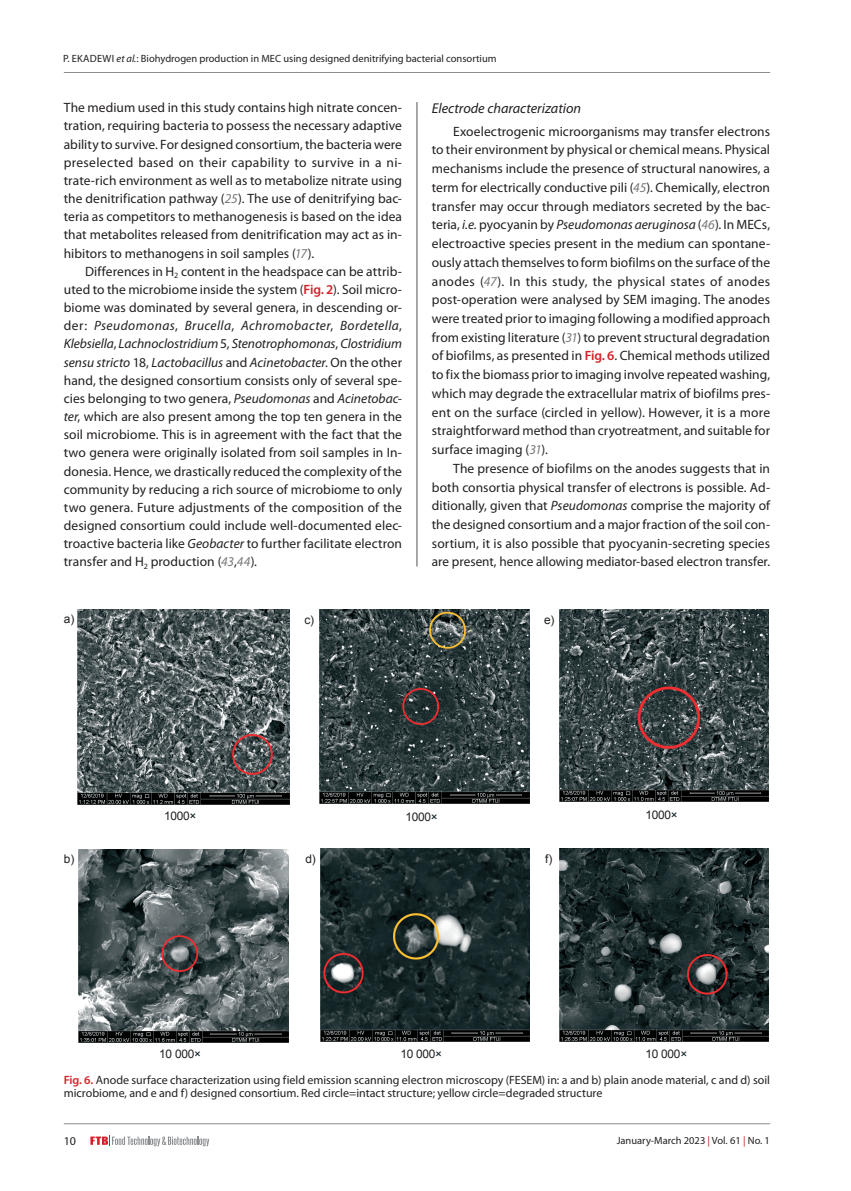
<style>
.page{position:relative;width:851px;height:1191px;background:#fff}
.page>*{position:absolute;margin:0;border:0;box-sizing:border-box;transform-origin:0 0}
.Podnaslov_2{font:italic 14.25px "Myriad Pro";color:#231f20}
.OSNOVNI_TXT{font:13.5px/18.1px "Myriad Pro";color:#231f20;text-align:justify}
.Slike_i_Tablice{font:12px/13.5px "Myriad Pro";color:#231f20}
.t1{font:11.85px "Arial";letter-spacing:-.02em;color:#231f20}
.t2{font:10.5px "Myriad Pro";color:#231f20}
.s1{font-style:italic}
.s2{font-style:italic;color:#76787b}
.s3{font-weight:600;color:#d1232a}
.s4{color:#152529}
.s5{color:#c31f24}
</style>
<div class="page">
<hr style="left:64px;top:72px;width:706px;height:1px;background:#8a8c8f">
<hr style="left:64px;top:1123px;width:706px;height:1px;background:#8a8c8f">
<svg style="left:90px;top:1135px;width:119px;height:11px"></svg>
<hr style="left:416px;top:102px;width:1px;height:464px;background:#8a8c8f">
<img style="left:78px;top:609px;width:212px;height:195px">
<img style="left:78px;top:849px;width:211px;height:193px">
<img style="left:319px;top:609px;width:210px;height:194px">
<img style="left:320px;top:849px;width:209px;height:192px">
<img style="left:560px;top:610px;width:208px;height:192px">
<img style="left:559px;top:849px;width:209px;height:192px">
<p class="t2" style="left:63px;top:52px;width:434px">P. EKADEWI <span class="s1">et al.</span>: Biohydrogen production in MEC using designed denitrifying bacterial consortium</p>
<p class="OSNOVNI_TXT" style="left:64px;top:98px;width:340px">The medium used in this study contains high nitrate concen&shy;tration, requiring bacteria to possess the necessary adaptive ability to survive. For designed consortium, the bacteria were preselected based on their capability to survive in a ni&shy;trate-rich environment as well as to metabolize nitrate using the denitrification pathway (<span class="s2">25</span>). The use of denitrifying bac&shy;teria as competitors to methanogenesis is based on the idea that metabolites released from denitrification may act as in&shy;hibitors to methanogens in soil samples (<span class="s2">17</span>).</p>
<p class="OSNOVNI_TXT" style="left:64px;top:262px;width:340px;text-indent:21px">Differences in H<sub>2</sub> content in the headspace can be attrib&shy;uted to the microbiome inside the system (<span class="s3">Fig. 2</span>). Soil micro&shy;biome was dominated by several genera, in descending or&shy;der: <span class="s1">Pseudomonas</span>, <span class="s1">Brucella</span>, <span class="s1">Achromobacter</span>, <span class="s1">Bordetella</span>, <span class="s1">Klebsiella</span>, <span class="s1">Lachnoclostridium</span> 5, <span class="s1">Stenotrophomonas</span>, <span class="s1">Clostridium sensu stricto</span> 18, <span class="s1">Lactobacillus</span> and <span class="s1">Acinetobacter</span>. On the other hand, the designed consortium consists only of several spe&shy;cies belonging to two genera, <span class="s1">Pseudomonas</span> and <span class="s1">Acinetobac&shy;ter</span>, which are also present among the top ten genera in the soil microbiome. This is in agreement with the fact that the two genera were originally isolated from soil samples in In&shy;donesia. Hence, we drastically reduced the complexity of the community by reducing a rich source of microbiome to only two genera. Future adjustments of the composition of the designed consortium could include well-documented elec&shy;troactive bacteria like <span class="s1">Geobacter</span> to further facilitate electron transfer and H<sub>2</sub> production (<span class="s2">43</span>,<span class="s2">44</span>).</p>
<p class="Podnaslov_2" style="left:432px;top:99px;width:151px">Electrode characterization</p>
<p class="OSNOVNI_TXT" style="left:432px;top:122px;width:340px;line-height:18.8px;text-indent:21px">Exoelectrogenic microorganisms may transfer electrons to their environment by physical or chemical means. Physical mechanisms include the presence of structural nanowires, a term for electrically conductive pili (<span class="s2">45</span>). Chemically, electron transfer may occur through mediators secreted by the bac&shy;teria, <span class="s1">i.e.</span> pyocyanin by <span class="s1">Pseudomonas aeruginosa</span> (<span class="s2">46</span>). In MECs, electroactive species present in the medium can spontane&shy;ously attach themselves to form biofilms on the surface of the anodes (<span class="s2">47</span>). In this study, the physical states of anodes post-operation were analysed by SEM imaging. The anodes were treated prior to imaging following a modified approach from existing literature (<span class="s2">31</span>) to prevent structural degradation of biofilms, as presented in <span class="s3">Fig. 6</span>. Chemical methods utilized to fix the biomass prior to imaging involve repeated washing, which may degrade the extracellular matrix of biofilms pres&shy;ent on the surface (circled in yellow). However, it is a more straightforward method than cryotreatment, and suitable for surface imaging (<span class="s2">31</span>).</p>
<p class="OSNOVNI_TXT" style="left:432px;top:459px;width:340px;line-height:18.8px;text-indent:21px">The presence of biofilms on the anodes suggests that in both consortia physical transfer of electrons is possible. Ad&shy;ditionally, given that <span class="s1">Pseudomonas</span> comprise the majority of the designed consortium and a major fraction of the soil con&shy;sortium, it is also possible that pyocyanin-secreting species are present, hence allowing mediator-based electron transfer.</p>
<p class="t1" style="left:64px;top:611px;width:12px">a)</p>
<p class="t1" style="left:304px;top:612px;width:11px">c)</p>
<p class="t1" style="left:544px;top:612px;width:12px">e)</p>
<p class="t1" style="left:164px;top:807px;width:34px">1000<span class="s4">×</span></p>
<p class="t1" style="left:405px;top:808px;width:34px">1000<span class="s4">×</span></p>
<p class="t1" style="left:645px;top:807px;width:34px">1000<span class="s4">×</span></p>
<p class="t1" style="left:64px;top:851px;width:12px">b)</p>
<p class="t1" style="left:305px;top:851px;width:12px">d)</p>
<p class="t1" style="left:545px;top:851px;width:9px">f)</p>
<p class="t1" style="left:159px;top:1045px;width:43px">10 000<span class="s4">×</span></p>
<p class="t1" style="left:400px;top:1045px;width:43px">10 000<span class="s4">×</span></p>
<p class="t1" style="left:645px;top:1045px;width:43px">10 000<span class="s4">×</span></p>
<p class="Slike_i_Tablice" style="left:64px;top:1072px;width:707px"><span class="s3">Fig. 6.</span> Anode surface characterization using field emission scanning electron microscopy (FESEM) in: a and b) plain anode material, c and d) soil microbiome, and e and f) designed consortium. Red circle=intact structure; yellow circle=degraded structure</p>
<p class="Slike_i_Tablice" style="left:64px;top:1133px;width:14px">10</p>
<p class="t2" style="left:616px;top:1134px;width:155px">January-March 2023 <span class="s5">|</span> Vol. 61 <span class="s5">|</span> No. 1</p>
</div>
